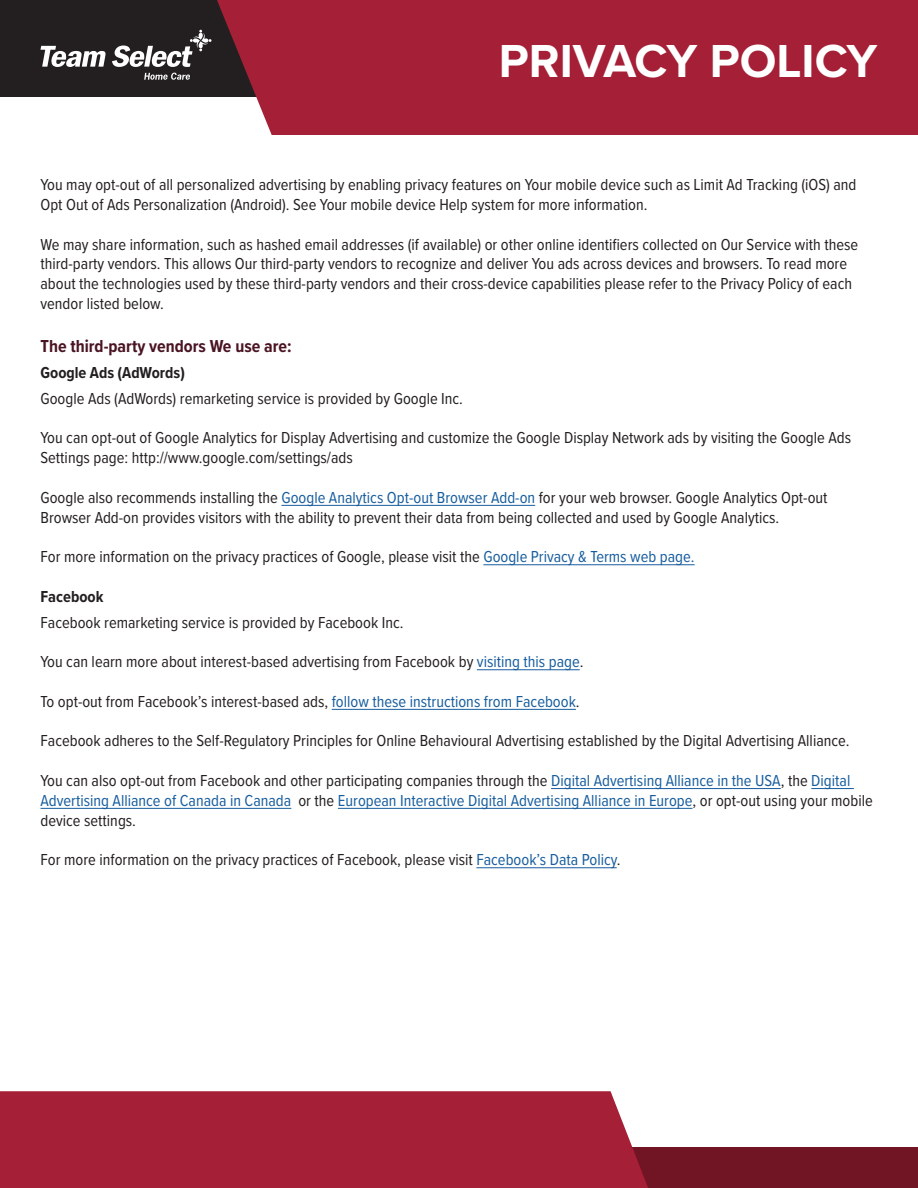
<style>
.page{position:relative;width:918px;height:1188px;background:#fff}
.page>*{position:absolute;margin:0;border:0;box-sizing:border-box;transform-origin:0 0}
.t1{font:700 48px "Proxima Nova";color:#fff}
.t2{font:700 18px "Proxima Nova Cond";color:#4a1423}
.t3{font:16.5px/19.8px "Proxima Nova Cond";color:#231f20}
.t4{font:16.5px/19.8px "Proxima Nova Cond";color:#175d9e}
.t5{font:700 16.5px "Proxima Nova Cond";color:#231f20}
.s1{color:#175d9e}
.s2{color:#231f20}
</style>
<div class="page">
<div style="left:0;top:0;width:340px;height:97px;background:#231f20"></div>
<div style="left:217px;top:0;width:701px;height:135px;background:#a51f36"></div>
<div style="left:578px;top:1148px;width:340px;height:40px;background:#711423"></div>
<div style="left:0;top:1091px;width:653px;height:97px;background:#a51f36"></div>
<svg style="left:40px;top:46px;width:66px;height:21px"></svg>
<svg style="left:144px;top:73px;width:46px;height:7px"></svg>
<svg style="left:112px;top:30px;width:100px;height:37px"></svg>
<hr style="left:281px;top:505px;width:254px;height:1px;background:#175d9e">
<hr style="left:483px;top:564px;width:212px;height:1px;background:#175d9e">
<hr style="left:477px;top:669px;width:103px;height:1px;background:#175d9e">
<hr style="left:332px;top:709px;width:244px;height:1px;background:#175d9e">
<hr style="left:551px;top:788px;width:230px;height:1px;background:#175d9e">
<hr style="left:811px;top:788px;width:43px;height:1px;background:#175d9e">
<hr style="left:40px;top:808px;width:251px;height:1px;background:#175d9e">
<hr style="left:338px;top:808px;width:354px;height:1px;background:#175d9e">
<hr style="left:476px;top:867px;width:141px;height:1px;background:#175d9e">
<h1 class="t1" style="left:499px;top:26px;width:380px">PRIVACY POLICY</h1>
<p class="t3" style="left:40px;top:174px;width:818px">You may opt-out of all personalized advertising by enabling privacy features on Your mobile device such as Limit Ad Tracking (iOS) and<br>Opt Out of Ads Personalization (Android). See Your mobile device Help system for more information.</p>
<p class="t3" style="left:40px;top:233px;width:819px">We may share information, such as hashed email addresses (if available) or other online identifiers collected on Our Service with these third-party vendors. This allows Our third-party vendors to recognize and deliver You ads across devices and browsers. To read more about the technologies used by these third-party vendors and their cross-device capabilities please refer to the Privacy Policy of each vendor listed below.</p>
<p class="t2" style="left:40px;top:333px;width:253px">The third-party vendors We use are:</p>
<p class="t5" style="left:40px;top:360px;width:146px">Google Ads (AdWords)</p>
<p class="t3" style="left:40px;top:388px;width:424px">Google Ads (AdWords) remarketing service is provided by Google Inc.</p>
<p class="t3" style="left:40px;top:427px;width:812px">You can opt-out of Google Analytics for Display Advertising and customize the Google Display Network ads by visiting the Google Ads<br>Settings page: http://www.google.com/settings/ads</p>
<p class="t3" style="left:40px;top:487px;width:789px">Google also recommends installing the <span class="s1">Google Analytics Opt-out Browser Add-on</span> for your web browser. Google Analytics Opt-out<br>Browser Add-on provides visitors with the ability to prevent their data from being collected and used by Google Analytics.</p>
<p class="t3" style="left:40px;top:546px;width:656px">For more information on the privacy practices of Google, please visit the <span class="s1">Google Privacy &amp; Terms web page.</span></p>
<p class="t5" style="left:40px;top:584px;width:64px">Facebook</p>
<p class="t3" style="left:40px;top:611px;width:365px">Facebook remarketing service is provided by Facebook Inc.</p>
<p class="t3" style="left:40px;top:651px;width:545px">You can learn more about interest-based advertising from Facebook by <span class="s1">visiting this page</span>.</p>
<p class="t3" style="left:40px;top:691px;width:541px">To opt-out from Facebook’s interest-based ads, <span class="s1">follow these instructions from Facebook</span>.</p>
<p class="t3" style="left:40px;top:730px;width:811px">Facebook adheres to the Self-Regulatory Principles for Online Behavioural Advertising established by the Digital Advertising Alliance.</p>
<p class="t4" style="left:40px;top:770px;width:834px"><span class="s2">You can also opt-out from Facebook and other participating companies through the</span> Digital Advertising Alliance in the USA<span class="s2">, the</span> Digital<br>Advertising Alliance of Canada in Canada <span class="s2">or the</span> European Interactive Digital Advertising Alliance in Europe<span class="s2">, or opt-out using your mobile device settings.</span></p>
<p class="t3" style="left:40px;top:849px;width:581px">For more information on the privacy practices of Facebook, please visit <span class="s1">Facebook’s Data Policy</span>.</p>
</div>
